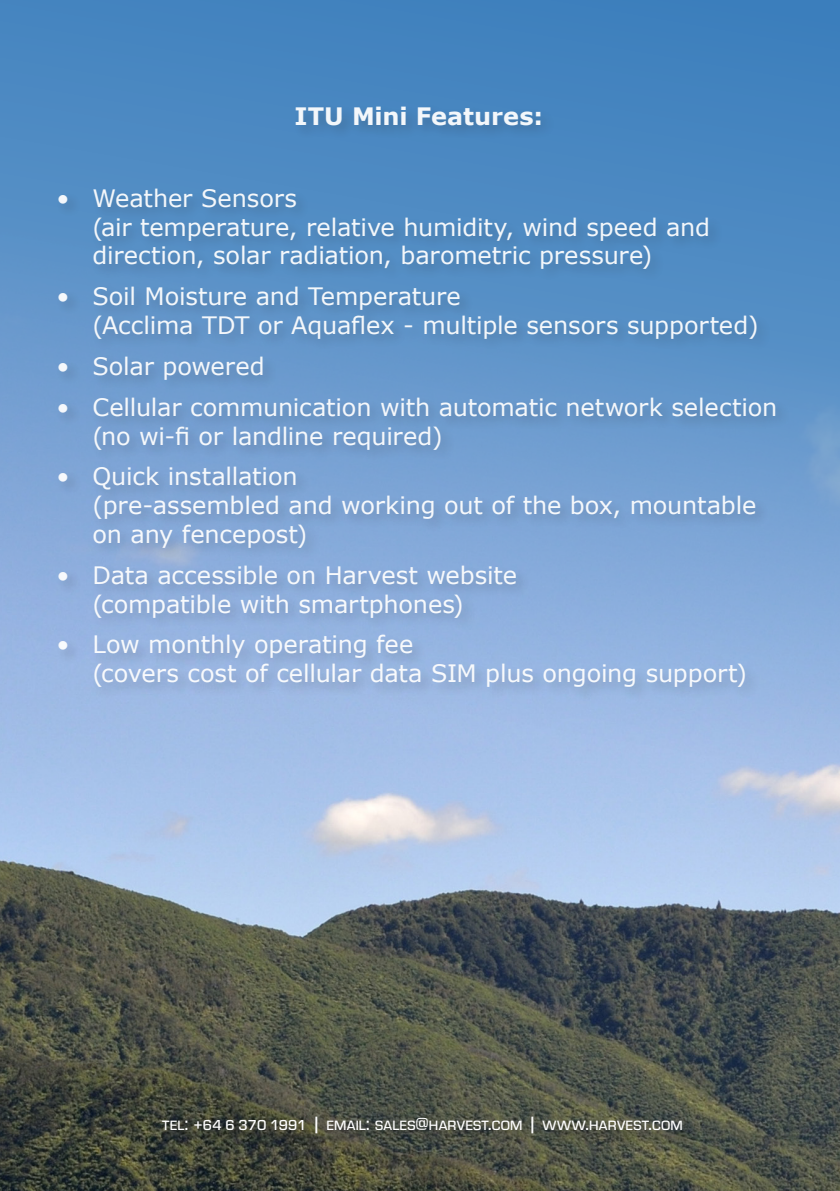
<style>
.page{position:relative;width:840px;height:1191px;background:#fff}
.page>*{position:absolute;margin:0;border:0;box-sizing:border-box;transform-origin:0 0}
.t1{font:24px/28.8px "Verdana";letter-spacing:-.005em;color:#fff}
.t2{font:700 24px "Verdana";letter-spacing:-.005em;color:#fff}
.t3{font:500 14px "Eurostile";letter-spacing:.02em;color:#fff}
.s1{font-size:20px}
.s2{font-size:15px}
</style>
<div class="page">
<img style="left:0;top:0;width:839px;height:1191px">
<div style="left:54px;top:103px;width:737px;height:600px;background:#231f20;opacity:.25"></div>
<div style="left:159px;top:1112px;width:538px;height:36px;background:#231f20;opacity:.65"></div>
<p class="t2" style="left:294px;top:99px;width:250px">ITU Mini Features:</p>
<p class="t1" style="left:92px;top:183px;width:619px;text-indent:-36px">• Weather Sensors<br>(air temperature, relative humidity, wind speed and direction, solar radiation, barometric pressure)</p>
<p class="t1" style="left:92px;top:282px;width:667px;text-indent:-36px">• Soil Moisture and Temperature<br>(Acclima TDT or Aquaflex - multiple sensors supported)</p>
<p class="t1" style="left:56px;top:351px;width:210px">• Solar powered</p>
<p class="t1" style="left:92px;top:392px;width:686px;text-indent:-36px">• Cellular communication with automatic network selection (no wi-fi or landline required)</p>
<p class="t1" style="left:92px;top:462px;width:665px;text-indent:-36px">• Quick installation<br>(pre-assembled and working out of the box, mountable on any fencepost)</p>
<p class="t1" style="left:92px;top:560px;width:426px;text-indent:-36px">• Data accessible on Harvest website (compatible with smartphones)</p>
<p class="t1" style="left:92px;top:630px;width:655px;text-indent:-36px">• Low monthly operating fee<br>(covers cost of cellular data SIM plus ongoing support)</p>
<p class="t3" style="left:162px;top:1115px;width:521px">TEL<span class="s1">:</span> <span class="s2">+64 6 370 1991</span> <span class="s1">|</span> EMAIL<span class="s1">:</span> SALES<span class="s1">@</span>HARVEST<span class="s1">.</span>COM <span class="s1">|</span> WWW<span class="s1">.</span>HARVEST<span class="s1">.</span>COM</p>
</div>
